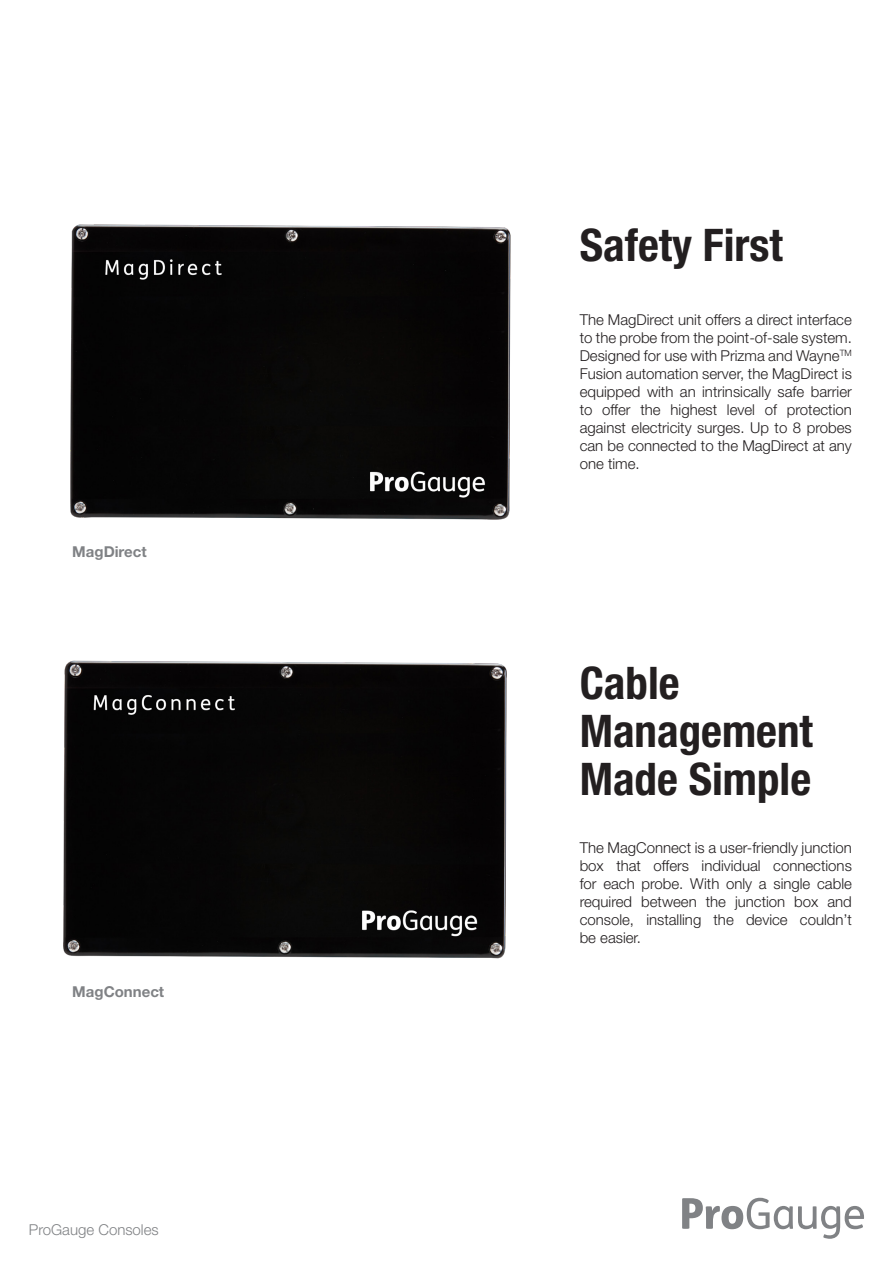
<style>
.page{position:relative;width:893px;height:1263px;background:#fff}
.page>*{position:absolute;margin:0;border:0;box-sizing:border-box;transform-origin:0 0}
.t1{font:700 condensed 45px/48px "Helvetica Neue LT Std";color:#231f20}
.t2{font:300 15px/18px "Helvetica Neue LT Std";color:#231f20;text-align:justify}
.t3{font:700 15px "Helvetica Neue LT Std";color:#808285}
.t4{font:300 15px "Helvetica Neue LT Std";color:#808285}
</style>
<div class="page">
<svg style="left:682px;top:1198px;width:182px;height:41px"></svg>
<img style="left:70px;top:224px;width:441px;height:296px">
<img style="left:63px;top:660px;width:444px;height:299px">
<p class="t3" style="left:72px;top:543px;width:76px">MagDirect</p>
<p class="t3" style="left:72px;top:982px;width:93px">MagConnect</p>
<p class="t4" style="left:29px;top:1221px;width:131px">ProGauge Consoles</p>
<p class="t1" style="left:580px;top:220px;width:205px">Safety First</p>
<p class="t2" style="left:580px;top:311px;width:274px">The MagDirect unit offers a direct interface to the probe from the point-of-sale system.<br>Designed for use with Prizma and Wayne<sup>TM </sup>Fusion automation server, the MagDirect is equipped with an intrinsically safe barrier to offer the highest level of protection against electricity surges. Up to 8 probes can be connected to the MagDirect at any one time.</p>
<p class="t1" style="left:580px;top:658px;width:235px">Cable<br>Management<br>Made Simple</p>
<p class="t2" style="left:580px;top:838px;width:274px">The MagConnect is a user-friendly junction box that offers individual connections for each probe. With only a single cable required between the junction box and console, installing the device couldn’t be easier.</p>
</div>
